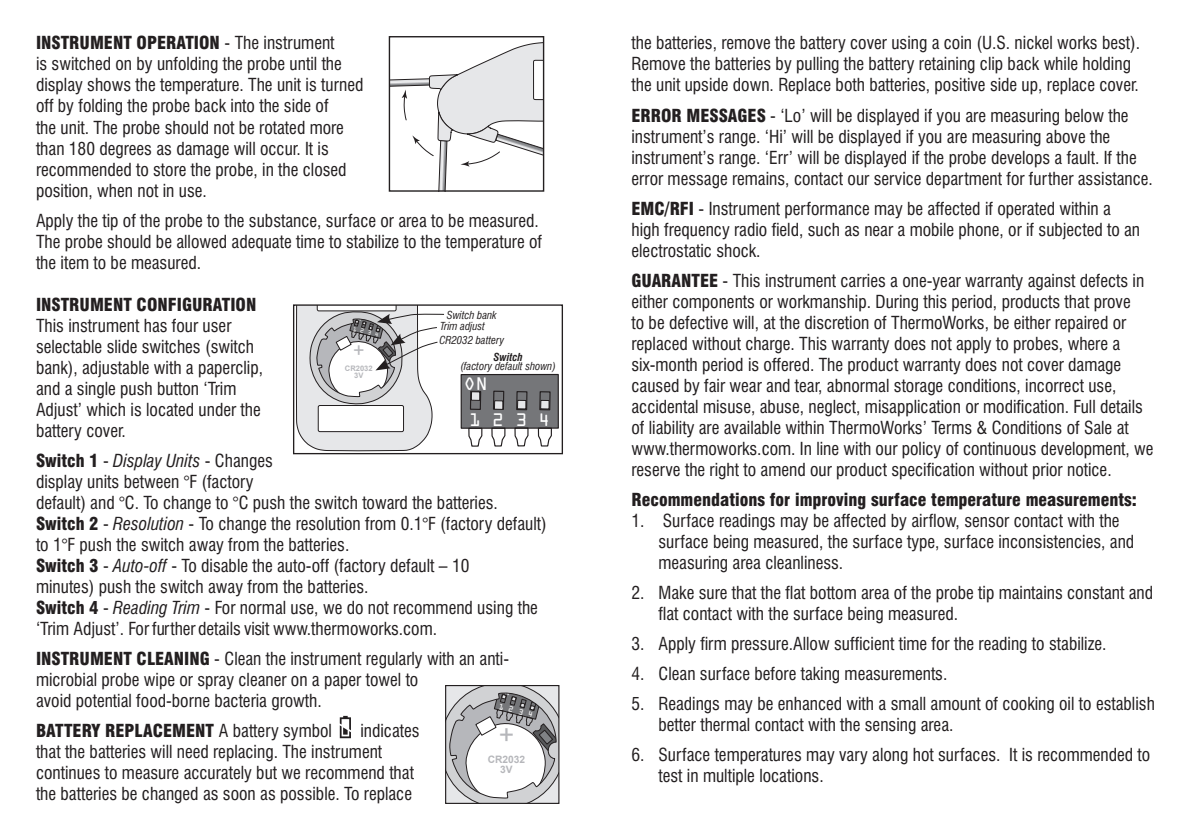
<style>
.page{position:relative;width:1191px;height:840px;background:#fff}
.page>*{position:absolute;margin:0;border:0;box-sizing:border-box;transform-origin:0 0}
.t1{font:26.6px "Arial";color:#b6b7bb}
.t2{font:19.6px "Arial";color:#b6b7bb}
.t3{font:condensed 17.6px/21px "Swiss 721 BT";color:#231f20}
.t4{font:900 condensed 17.6px "Swiss 721 BT";color:#231f20}
._23-Captions{font:italic condensed 10.8px "Swiss 721 BT";color:#231f20}
._23-Captions-2{font:italic 700 condensed 10.8px "Swiss 721 BT";color:#231f20}
.t5{font:700 10.2px/10.2px "Arial";color:#b6b7bb;text-align:center}
.t6{font:700 7.6px "Arial";color:#b6b7bb}
.s1{font-weight:900}
.s2{font-style:italic}
.s3{font-weight:400}
</style>
<div class="page">
<svg style="left:391px;top:42px;width:151px;height:147px"></svg>
<div style="left:389px;top:36px;width:155px;height:155px;border:1px solid #231f20"></div>
<svg style="left:340px;top:715px;width:11px;height:22px"></svg>
<div style="left:461px;top:374px;width:97px;height:54px;background:#757679"></div>
<div style="left:460px;top:373px;width:99px;height:55px;border:1px solid #231f20"></div>
<div style="left:470px;top:390px;width:11px;height:20px;border:1px solid #231f20"></div>
<div style="left:516px;top:391px;width:11px;height:19px;border:1px solid #231f20"></div>
<div style="left:539px;top:391px;width:11px;height:19px;border:1px solid #231f20"></div>
<div style="left:493px;top:390px;width:11px;height:19px;border:1px solid #231f20"></div>
<div style="left:517px;top:400px;width:9px;height:9px;background:#e6e7e9"></div>
<div style="left:517px;top:400px;width:9px;height:9px;border:1px solid #231f20"></div>
<div style="left:471px;top:391px;width:9px;height:9px;background:#e6e7e9"></div>
<div style="left:471px;top:391px;width:9px;height:9px;border:1px solid #231f20"></div>
<div style="left:540px;top:400px;width:9px;height:9px;background:#e6e7e9"></div>
<div style="left:540px;top:400px;width:9px;height:9px;border:1px solid #231f20"></div>
<div style="left:494px;top:400px;width:9px;height:9px;background:#e6e7e9"></div>
<div style="left:494px;top:400px;width:9px;height:9px;border:1px solid #231f20"></div>
<div style="left:293px;top:304px;width:270px;height:150px;border:1px solid #231f20"></div>
<svg style="left:468px;top:426px;width:15px;height:21px"></svg>
<svg style="left:491px;top:426px;width:15px;height:21px"></svg>
<svg style="left:445px;top:685px;width:114px;height:117px"></svg>
<svg style="left:514px;top:426px;width:38px;height:21px"></svg>
<svg style="left:296px;top:305px;width:149px;height:146px"></svg>
<p class="t3" style="left:36px;top:32px;width:329px"><span class="s1">INSTRUMENT OPERATION</span> - The instrument<br>is switched on by unfolding the probe until the display shows the temperature. The unit is turned off by folding the probe back into the side of<br>the unit. The probe should not be rotated more than 180 degrees as damage will occur. It is recommended to store the probe, in the closed position, when not in use.</p>
<p class="t3" style="left:36px;top:209px;width:507px">Apply the tip of the probe to the substance, surface or area to be measured.<br>The probe should be allowed adequate time to stabilize to the temperature of the item to be measured.</p>
<p class="t3" style="left:36px;top:293px;width:229px"><span class="s1">INSTRUMENT CONFIGURATION<br></span>This instrument has four user selectable slide switches (switch bank), adjustable with a paperclip, and a single push button ‘Trim<br>Adjust’ which is located under the battery cover.</p>
<p class="t3" style="left:36px;top:449px;width:463px"><span class="s1">Switch 1</span> - <span class="s2">Display Units</span> - Changes<br>display units between °F (factory<br>default) and °C. To change to °C push the switch toward the batteries.</p>
<p class="t3" style="left:36px;top:512px;width:512px"><span class="s1">Switch 2</span> - <span class="s2">Resolution</span> - To change the resolution from 0.1°F (factory default) to 1°F push the switch away from the batteries.</p>
<p class="t3" style="left:36px;top:554px;width:435px"><span class="s1">Switch 3</span> - <span class="s2">Auto-off</span> - To disable the auto-off (factory default – 10 minutes) push the switch away from the batteries.</p>
<p class="t3" style="left:36px;top:596px;width:503px"><span class="s1">Switch 4</span> - <span class="s2">Reading Trim</span> - For normal use, we do not recommend using the ‘Trim Adjust’. For further details visit www.thermoworks.com.</p>
<p class="t3" style="left:36px;top:647px;width:474px"><span class="s1">INSTRUMENT CLEANING</span> - Clean the instrument regularly with an anti&shy;microbial probe wipe or spray cleaner on a paper towel to<br>avoid potential food-borne bacteria growth.</p>
<p class="t4" style="left:36px;top:719px;width:297px">BATTERY REPLACEMENT <span class="s3">A battery symbol</span></p>
<p class="_23-Captions" style="left:447px;top:308px;width:51px">Switch bank</p>
<p class="_23-Captions" style="left:439px;top:333px;width:66px">CR2032 battery</p>
<p class="_23-Captions" style="left:440px;top:320px;width:46px">Trim adjust</p>
<p class="t2" style="left:353px;top:337px;width:13px">+</p>
<p class="_23-Captions-2" style="left:493px;top:350px;width:31px">Switch</p>
<p class="t6" style="left:345px;top:363px;width:29px">CR2032</p>
<p class="_23-Captions" style="left:460px;top:359px;width:97px">(factory default shown)</p>
<p class="t6" style="left:354px;top:370px;width:11px">3V</p>
<p class="t3" style="left:36px;top:719px;width:385px;text-indent:324px">indicates that the batteries will need replacing. The instrument continues to measure accurately but we recommend that the batteries be changed as soon as possible. To replace</p>
<p class="t1" style="left:498px;top:717px;width:17px">+</p>
<p class="t5" style="left:488px;top:754px;width:39px">CR2032<br>3V</p>
<p class="t3" style="left:631px;top:32px;width:510px">the batteries, remove the battery cover using a coin (U.S. nickel works best).<br>Remove the batteries by pulling the battery retaining clip back while holding the unit upside down. Replace both batteries, positive side up, replace cover.</p>
<p class="t3" style="left:631px;top:104px;width:523px"><span class="s1">ERROR MESSAGES</span> - ‘Lo’ will be displayed if you are measuring below the instrument’s range. ‘Hi’ will be displayed if you are measuring above the instrument’s range. ‘Err’ will be displayed if the probe develops a fault. If the error message remains, contact our service department for further assistance.</p>
<p class="t3" style="left:631px;top:197px;width:510px"><span class="s1">EMC/RFI</span> - Instrument performance may be affected if operated within a high frequency radio field, such as near a mobile phone, or if subjected to an electrostatic shock.</p>
<p class="t3" style="left:631px;top:269px;width:523px"><span class="s1">GUARANTEE</span> - This instrument carries a one-year warranty against defects in either components or workmanship. During this period, products that prove<br>to be defective will, at the discretion of ThermoWorks, be either repaired or replaced without charge. This warranty does not apply to probes, where a six-month period is offered. The product warranty does not cover damage caused by fair wear and tear, abnormal storage conditions, incorrect use, accidental misuse, abuse, neglect, misapplication or modification. Full details of liability are available within ThermoWorks’ Terms &amp; Conditions of Sale at www.thermoworks.com. In line with our policy of continuous development, we reserve the right to amend our product specification without prior notice.</p>
<p class="t4" style="left:631px;top:488px;width:507px">Recommendations for improving surface temperature measurements:</p>
<p class="t3" style="left:658px;top:509px;width:477px;text-indent:-27px">1. Surface readings may be affected by airflow, sensor contact with the surface being measured, the surface type, surface inconsistencies, and measuring area cleanliness.</p>
<p class="t3" style="left:658px;top:581px;width:496px;text-indent:-27px">2. Make sure that the flat bottom area of the probe tip maintains constant and flat contact with the surface being measured.</p>
<p class="t3" style="left:631px;top:632px;width:476px">3. Apply firm pressure.Allow sufficient time for the reading to stabilize.</p>
<p class="t3" style="left:631px;top:662px;width:317px">4. Clean surface before taking measurements.</p>
<p class="t3" style="left:658px;top:692px;width:498px;text-indent:-27px">5. Readings may be enhanced with a small amount of cooking oil to establish better thermal contact with the sensing area.</p>
<p class="t3" style="left:658px;top:743px;width:493px;text-indent:-27px">6. Surface temperatures may vary along hot surfaces. It is recommended to test in multiple locations.</p>
</div>
